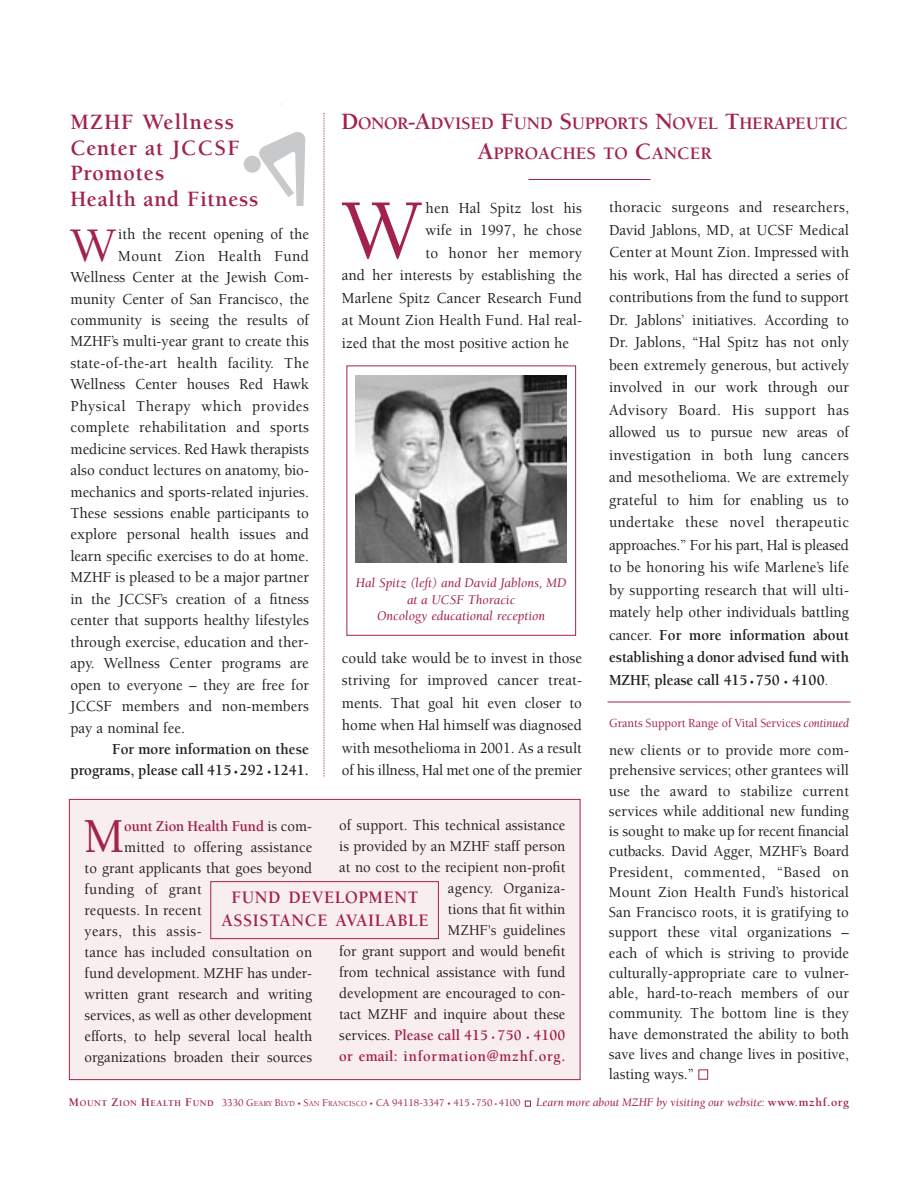
<style>
.page{position:relative;width:918px;height:1188px;background:#fff}
.page>*{position:absolute;margin:0;border:0;box-sizing:border-box;transform-origin:0 0}
.t1{font:500 86.7px "Berkeley";color:#a2224b;scale:.95 1}
.t2{font:500 50.25px "Berkeley";color:#a2224b;scale:.95 1}
.t3{font:500 49.5px "Berkeley";color:#a2224b;scale:.95 1}
.t4{font:700 22.5px/25.5px "Berkeley";letter-spacing:.035em;color:#a2224b}
.t5{font:700 18px/30px "Berkeley";color:#a2224b;text-align:center}
.t6{font:700 18px/22.5px "Berkeley";letter-spacing:.035em;color:#a2224b;text-align:center;scale:.95 1}
.t7{font:500 15.75px/22.5px "Berkeley";color:#231f20;text-align:justify;scale:.95 1}
.t8{font:500 15.75px "Berkeley";letter-spacing:.02em;color:#231f20;scale:.95 1}
.t9{font:700 15.75px/21.3px "Berkeley";color:#231f20;text-align:right;scale:.95 1}
.t10{font:500 15.75px "Berkeley";letter-spacing:.035em;color:#231f20;scale:.95 1}
.t11{font:500 15.75px "Berkeley";letter-spacing:.03em;color:#231f20;scale:.95 1}
.t12{font:500 15.6px/20.2px "Berkeley";color:#231f20;text-align:justify;scale:.95 1}
.t13{font:500 15.45px/21px "Berkeley";color:#231f20;text-align:right;scale:.95 1}
.t14{font:700 15.45px "Berkeley";letter-spacing:-.01em;color:#a2224b;scale:.95 1}
.t15{font:500 15.45px "Berkeley";letter-spacing:.035em;color:#231f20;scale:.95 1}
.t16{font:500 15.45px "Berkeley";letter-spacing:.02em;color:#231f20;scale:.95 1}
.t17{font:italic 13.5px/16.5px "Berkeley";color:#a2224b;text-align:center}
.t18{font:500 12.75px "Berkeley";color:#a2224b;scale:.95 1}
.t19{font:italic 12px "Berkeley";color:#a2224b}
.s1{font-size:24px}
.s2{font-weight:700}
.s3{font-weight:700;font-size:9px}
.s4{font-weight:400;font-style:italic}
.s5{font-size:9px}
.s6{font-size:15.45px}
.s7{color:#fff}
.s8{font-weight:700;color:#a2224b}
.s9{font-weight:700;font-size:7.5px;color:#a2224b}
.s10{font-weight:500;color:#231f20}
.s11{font-weight:700;font-style:normal}
.s12{font-weight:700;font-style:normal;font-size:9px}
.s13{font-weight:500;font-style:normal;font-size:10.5px}
.s14{font-weight:500;font-style:normal;font-size:7.8px}
.s15{font-weight:500;font-style:normal;font-size:7.5px}
.s16{font-weight:500;font-style:normal;font-size:6px}
</style>
<div class="page">
<div style="left:346px;top:366px;width:230px;height:270px;border:1px solid #a2224b"></div>
<hr style="left:608px;top:702px;width:242px;height:1px;background:#a2224b">
<hr style="left:529px;top:179px;width:122px;height:1px;background:#a2224b">
<img style="left:356px;top:375px;width:211px;height:187px">
<div style="left:69px;top:799px;width:511px;height:281px;background:#f8eeee"></div>
<div style="left:69px;top:799px;width:511px;height:281px;border:1px solid #a2224b"></div>
<div style="left:210px;top:881px;width:229px;height:58px;border:1px solid #a2224b"></div>
<svg style="left:257px;top:132px;width:49px;height:74px"></svg>
<div style="left:244px;top:156px;width:17px;height:17px;background:#c7c9cb;border-radius:50%"></div>
<svg style="left:324px;top:113px;width:1px;height:664px"></svg>
<p class="t5" style="left:341px;top:110px;width:509px"><span class="s1">D</span>ONOR<span class="s1">-A</span>DVISED <span class="s1">F</span>UND <span class="s1">S</span>UPPORTS <span class="s1">N</span>OVEL <span class="s1">T</span>HERAPEUTIC<br><span class="s1">A</span>PPROACHES TO <span class="s1">C</span>ANCER</p>
<h3 class="t4" style="left:70px;top:111px;width:190px">MZHF Wellness<br>Center at JCCSF<br>Promotes<br>Health and Fitness</h3>
<h3 class="t3" style="left:71px;top:226px;width:49px">W</h3>
<p class="t7" style="left:118px;top:224px;width:202px">ith the recent opening of the</p>
<p class="t7" style="left:609px;top:198px;width:254px">thoracic surgeons and researchers, David Jablons, MD, at UCSF Medical Center at Mount Zion. Impressed with his work, Hal has directed a series of contributions from the fund to support Dr. Jablons’ initiatives. According to Dr. Jablons, “Hal Spitz has not only been extremely generous, but actively involved in our work through our Advisory Board. His support has allowed us to pursue new areas of investigation in both lung cancers and mesothelioma. We are extremely grateful to him for enabling us to undertake these novel therapeutic approaches.” For his part, Hal is pleased to be honoring his wife Marlene’s life by supporting research that will ulti&shy;mately help other individuals battling cancer. <span class="s2">For more information about establishing a donor advised fund with MZHF, please call 415</span> <span class="s3">•</span> <span class="s2">750</span> <span class="s3">•</span> <span class="s2">4100</span><span class="s4">.</span></p>
<h1 class="t1" style="left:342px;top:196px;width:85px">W</h1>
<p class="t7" style="left:426px;top:198px;width:166px">hen Hal Spitz lost his</p>
<p class="t7" style="left:426px;top:220px;width:166px">wife in 1997, he chose</p>
<p class="t8" style="left:426px;top:246px;width:166px">to honor her memory</p>
<p class="t7" style="left:342px;top:265px;width:254px">and her interests by establishing the</p>
<p class="t7" style="left:342px;top:288px;width:254px">Marlene Spitz Cancer Research Fund</p>
<p class="t7" style="left:342px;top:310px;width:254px">at Mount Zion Health Fund. Hal real-</p>
<p class="t7" style="left:342px;top:333px;width:241px">ized that the most positive action he</p>
<p class="t11" style="left:118px;top:250px;width:202px">Mount Zion Health Fund</p>
<p class="t7" style="left:70px;top:267px;width:253px">Wellness Center at the Jewish Com-</p>
<p class="t7" style="left:70px;top:289px;width:253px">munity Center of San Francisco, the</p>
<p class="t7" style="left:70px;top:310px;width:253px">community is seeing the results of</p>
<p class="t7" style="left:70px;top:332px;width:253px">MZHF’s multi-year grant to create this</p>
<p class="t8" style="left:70px;top:357px;width:253px">state-of-the-art health facility. The</p>
<p class="t7" style="left:70px;top:375px;width:253px">Wellness Center houses Red Hawk</p>
<p class="t10" style="left:70px;top:400px;width:253px">Physical Therapy which provides</p>
<p class="t8" style="left:70px;top:421px;width:253px">complete rehabilitation and sports</p>
<p class="t7" style="left:70px;top:439px;width:253px">medicine services. Red Hawk therapists</p>
<p class="t7" style="left:70px;top:460px;width:253px">also conduct lectures on anatomy, bio-</p>
<p class="t7" style="left:70px;top:482px;width:253px">mechanics and sports-related injuries.</p>
<p class="t7" style="left:70px;top:503px;width:253px">These sessions enable participants to</p>
<p class="t7" style="left:70px;top:525px;width:253px">explore personal health issues and</p>
<p class="t7" style="left:70px;top:546px;width:253px">learn specific exercises to do at home.</p>
<p class="t7" style="left:70px;top:568px;width:253px">MZHF is pleased to be a major partner</p>
<p class="t7" style="left:70px;top:589px;width:253px">in the JCCSF’s creation of a fitness</p>
<p class="t7" style="left:70px;top:611px;width:253px">center that supports healthy lifestyles</p>
<p class="t7" style="left:70px;top:632px;width:253px">through exercise, education and ther-</p>
<p class="t7" style="left:70px;top:653px;width:253px">apy. Wellness Center programs are</p>
<p class="t7" style="left:70px;top:675px;width:253px">open to everyone – they are free for</p>
<p class="t7" style="left:70px;top:696px;width:253px">JCCSF members and non-members</p>
<p class="t7" style="left:70px;top:718px;width:122px">pay a nominal fee.</p>
<p class="t9" style="left:70px;top:740px;width:253px">For more information on these programs, please call 415 <span class="s5">•</span> 292 <span class="s5">•</span> 1241.</p>
<p class="t17" style="left:356px;top:576px;width:212px">Hal Spitz (left) and David Jablons, MD at a UCSF Thoracic<br>Oncology educational reception</p>
<p class="t7" style="left:342px;top:648px;width:254px">could take would be to invest in those striving for improved cancer treat&shy;ments. That goal hit even closer to home when Hal himself was diagnosed with mesothelioma in 2001. As a result of his illness, Hal met one of the premier</p>
<p class="t18" style="left:609px;top:718px;width:254px">Grants Support Range of Vital Services <span class="s4">continued</span></p>
<p class="t12" style="left:609px;top:742px;width:254px"><span class="s6">new clients</span> or to provide more com&shy;prehensive services; other grantees will use the award to stabilize current services while additional new funding is sought to make up for recent financial cutbacks. David Agger, MZHF’s Board President, commented, “Based on Mount Zion Health Fund’s historical San Francisco roots, it is gratifying to support these vital organizations – each of which is striving to provide culturally-appropriate care to vulner&shy;able, hard-to-reach members of our community. The bottom line is they have demonstrated the ability to both save lives and change lives in positive, lasting ways.” <span class="s7">■</span></p>
<p class="t13" style="left:339px;top:816px;width:240px">of support. This technical assistance is provided by an MZHF staff person at no cost to the recipient non-profit agency. Organiza-<br>tions that fit within<br>MZHF's guidelines<br>for grant support and would benefit from technical assistance with fund development are encouraged to con&shy;tact MZHF and inquire about these services. <span class="s8">Please call 415</span> <span class="s9">•</span> <span class="s8">750</span> <span class="s9">•</span> <span class="s8">4100 or email: information@mzhf.org.</span></p>
<h2 class="t2" style="left:84px;top:816px;width:44px">M</h2>
<p class="t14" style="left:124px;top:820px;width:199px">ount Zion Health Fund <span class="s10">is com-</span></p>
<p class="t13" style="left:124px;top:838px;width:199px">mitted to offering assistance</p>
<p class="t13" style="left:85px;top:859px;width:241px">to grant applicants that goes beyond</p>
<p class="t16" style="left:85px;top:883px;width:125px">funding of grant</p>
<p class="t13" style="left:85px;top:901px;width:125px">requests. In recent</p>
<p class="t15" style="left:85px;top:925px;width:125px">years, this assis-</p>
<p class="t13" style="left:85px;top:943px;width:241px">tance has included consultation on</p>
<p class="t13" style="left:85px;top:964px;width:241px">fund development. MZHF has under-</p>
<p class="t13" style="left:85px;top:985px;width:241px">written grant research and writing</p>
<p class="t13" style="left:85px;top:1006px;width:241px">services, as well as other development</p>
<p class="t13" style="left:85px;top:1027px;width:241px">efforts, to help several local health</p>
<p class="t13" style="left:85px;top:1048px;width:241px">organizations broaden their sources</p>
<p class="t6" style="left:221px;top:888px;width:220px">FUND DEVELOPMENT<br>ASSISTANCE AVAILABLE</p>
<p class="t19" style="left:69px;top:1098px;width:782px"><span class="s11">M</span><span class="s12">OUNT</span> <span class="s11">Z</span><span class="s12">ION</span> <span class="s11">H</span><span class="s12">EALTH</span> <span class="s11">F</span><span class="s12">UND</span> <span class="s13">3330 G</span><span class="s14">EARY</span> <span class="s13">B</span><span class="s14">LVD</span> <span class="s15">•</span> <span class="s13">S</span><span class="s14">AN</span> <span class="s13">F</span><span class="s14">RANCISCO</span> <span class="s15">•</span> <span class="s13">CA 94118-3347</span> <span class="s15">•</span> <span class="s13">415</span> <span class="s16">•</span> <span class="s13">750</span> <span class="s16">•</span> <span class="s13">4100</span> <span class="s7">■</span> Learn more about MZHF by visiting our website: <span class="s11">www.mzhf.org</span></p>
</div>
